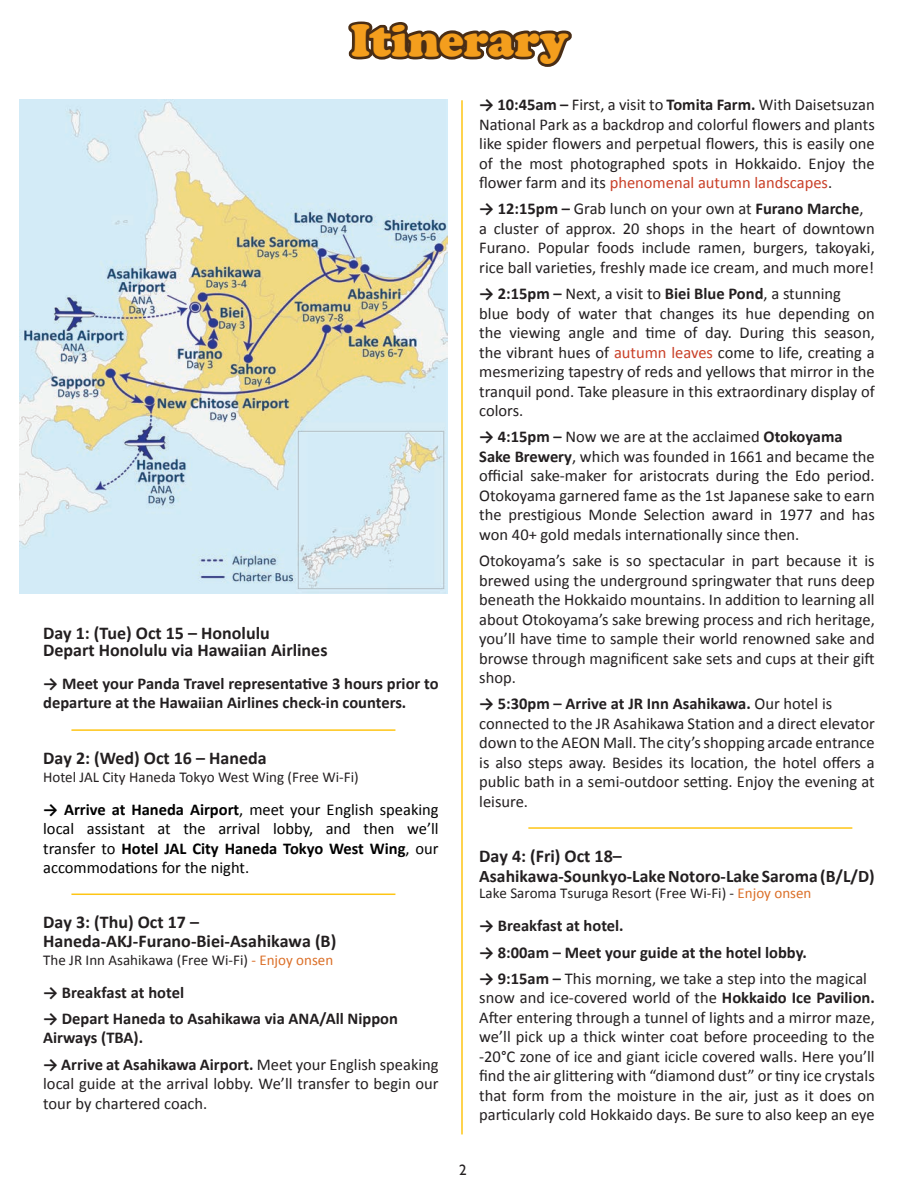
<style>
.page{position:relative;width:918px;height:1188px;background:#fff}
.page>*{position:absolute;margin:0;border:0;box-sizing:border-box;transform-origin:0 0}
.t1{font:900 46.5px "Cooper";color:#f49e1d}
.t2{font:700 18px/16.5px "Calibri";color:#231f20}
.t3{font:700 17.7px "Calibri";color:#231f20}
.t4{font:16.5px/19.5px "Calibri";color:#231f20}
.t5{font:700 16.5px/19.5px "Calibri";color:#231f20}
.t6{font:16.5px/19.5px "Calibri";color:#000;text-align:justify}
.t7{font:15px "Calibri";color:#231f20}
.t8{font:15px "Gill Sans";color:#231f20}
.s1{font-weight:700}
.s2{color:#db6f28}
.s3{color:#c94028}
</style>
<div class="page">
<svg style="left:348px;top:21px;width:224px;height:331px"></svg>
<hr style="left:461px;top:100px;width:2px;height:1034px;background:#fec514">
<hr style="left:71px;top:729px;width:324px;height:2px;background:#fec514">
<hr style="left:71px;top:894px;width:324px;height:1px;background:#fec514">
<hr style="left:528px;top:827px;width:324px;height:2px;background:#fec514">
<img style="left:19px;top:99px;width:428px;height:494px">
<h1 class="t1" style="left:351px;top:13px;width:220px">Itinerary</h1>
<p class="t2" style="left:43px;top:625px;width:286px">Day 1: (Tue) Oct 15 – Honolulu<br>Depart Honolulu via Hawaiian Airlines</p>
<p class="t5" style="left:43px;top:673px;width:397px">→ Meet your Panda Travel representative 3 hours prior to departure at the Hawaiian Airlines check-in counters.</p>
<p class="t2" style="left:43px;top:749px;width:225px">Day 2: (Wed) Oct 16 – Haneda</p>
<p class="t7" style="left:43px;top:767px;width:317px">Hotel JAL City Haneda Tokyo West Wing (Free Wi-Fi)</p>
<p class="t6" style="left:43px;top:800px;width:397px"><span class="s1">→ Arrive at Haneda Airport</span>, meet your English speaking local assistant at the arrival lobby, and then we’ll transfer to <span class="s1">Hotel JAL City Haneda Tokyo West Wing</span>, our accommodations for the night.</p>
<p class="t2" style="left:43px;top:913px;width:295px;line-height:18.8px">Day 3: (Thu) Oct 17 –<br>Haneda-AKJ-Furano-Biei-Asahikawa (B)</p>
<p class="t7" style="left:43px;top:950px;width:292px">The JR Inn Asahikawa (Free Wi-Fi) <span class="s2">- Enjoy onsen</span></p>
<p class="t5" style="left:43px;top:982px;width:142px">→ Breakfast at hotel</p>
<p class="t5" style="left:43px;top:1009px;width:356px">→ Depart Haneda to Asahikawa via ANA/All Nippon<br>Airways (TBA).</p>
<p class="t4" style="left:43px;top:1055px;width:397px;text-align:justify"><span class="s1">→ Arrive at Asahikawa Airport.</span> Meet your English speaking local guide at the arrival lobby. We’ll transfer to begin our tour by chartered coach.</p>
<p class="t4" style="left:479px;top:95px;width:397px;text-align:justify"><span class="s1">→ 10:45am –</span> First, a visit to <span class="s1">Tomita Farm.</span> With Daisetsuzan National Park as a backdrop and colorful flowers and plants like spider flowers and perpetual flowers, this is easily one of the most photographed spots in Hokkaido. Enjoy the flower farm and its <span class="s3">phenomenal autumn landscapes</span>.</p>
<p class="t4" style="left:479px;top:199px;width:397px"><span class="s1">→ 12:15pm –</span> Grab lunch on your own at <span class="s1">Furano Marche</span>, a cluster of approx. 20 shops in the heart of downtown Furano. Popular foods include ramen, burgers, takoyaki, rice ball varieties, freshly made ice cream, and much more!</p>
<p class="t4" style="left:479px;top:284px;width:397px"><span class="s1">→ 2:15pm –</span> Next, a visit to <span class="s1">Biei Blue Pond</span>, a stunning<br>blue body of water that changes its hue depending on the viewing angle and time of day. During this season, the vibrant hues of <span class="s3">autumn leaves</span> come to life, creating a mesmerizing tapestry of reds and yellows that mirror in the tranquil pond. Take pleasure in this extraordinary display of colors.</p>
<p class="t4" style="left:479px;top:427px;width:397px"><span class="s1">→ 4:15pm –</span> Now we are at the acclaimed <span class="s1">Otokoyama Sake Brewery</span>, which was founded in 1661 and became the official sake-maker for aristocrats during the Edo period.<br>Otokoyama garnered fame as the 1st Japanese sake to earn the prestigious Monde Selection award in 1977 and has won 40+ gold medals internationally since then.</p>
<p class="t4" style="left:479px;top:551px;width:397px;text-align:justify">Otokoyama’s sake is so spectacular in part because it is brewed using the underground springwater that runs deep beneath the Hokkaido mountains. In addition to learning all about Otokoyama’s sake brewing process and rich heritage, you’ll have time to sample their world renowned sake and browse through magnificent sake sets and cups at their gift shop.</p>
<p class="t4" style="left:479px;top:694px;width:397px"><span class="s1">→ 5:30pm – Arrive at JR Inn Asahikawa.</span> Our hotel is connected to the JR Asahikawa Station and a direct elevator down to the AEON Mall. The city’s shopping arcade entrance is also steps away. Besides its location, the hotel offers a public bath in a semi-outdoor setting. Enjoy the evening at leisure.</p>
<p class="t2" style="left:479px;top:848px;width:144px">Day 4: (Fri) Oct 18–</p>
<p class="t3" style="left:479px;top:865px;width:397px">Asahikawa-Sounkyo-Lake Notoro-Lake Saroma (B/L/D)</p>
<p class="t7" style="left:479px;top:884px;width:334px">Lake Saroma Tsuruga Resort (Free Wi-Fi) - <span class="s2">Enjoy onsen</span></p>
<p class="t5" style="left:479px;top:916px;width:146px">→ Breakfast at hotel.</p>
<p class="t5" style="left:479px;top:942px;width:329px">→ 8:00am – Meet your guide at the hotel lobby.</p>
<p class="t4" style="left:479px;top:969px;width:397px"><span class="s1">→ 9:15am –</span> This morning, we take a step into the magical snow and ice-covered world of the <span class="s1">Hokkaido Ice Pavilion.<br></span>After entering through a tunnel of lights and a mirror maze, we’ll pick up a thick winter coat before proceeding to the -20°C zone of ice and giant icicle covered walls. Here you’ll find the air glittering with “diamond dust” or tiny ice crystals that form from the moisture in the air, just as it does on particularly cold Hokkaido days. Be sure to also keep an eye</p>
<p class="t8" style="left:459px;top:1162px;width:9px">2</p>
</div>
